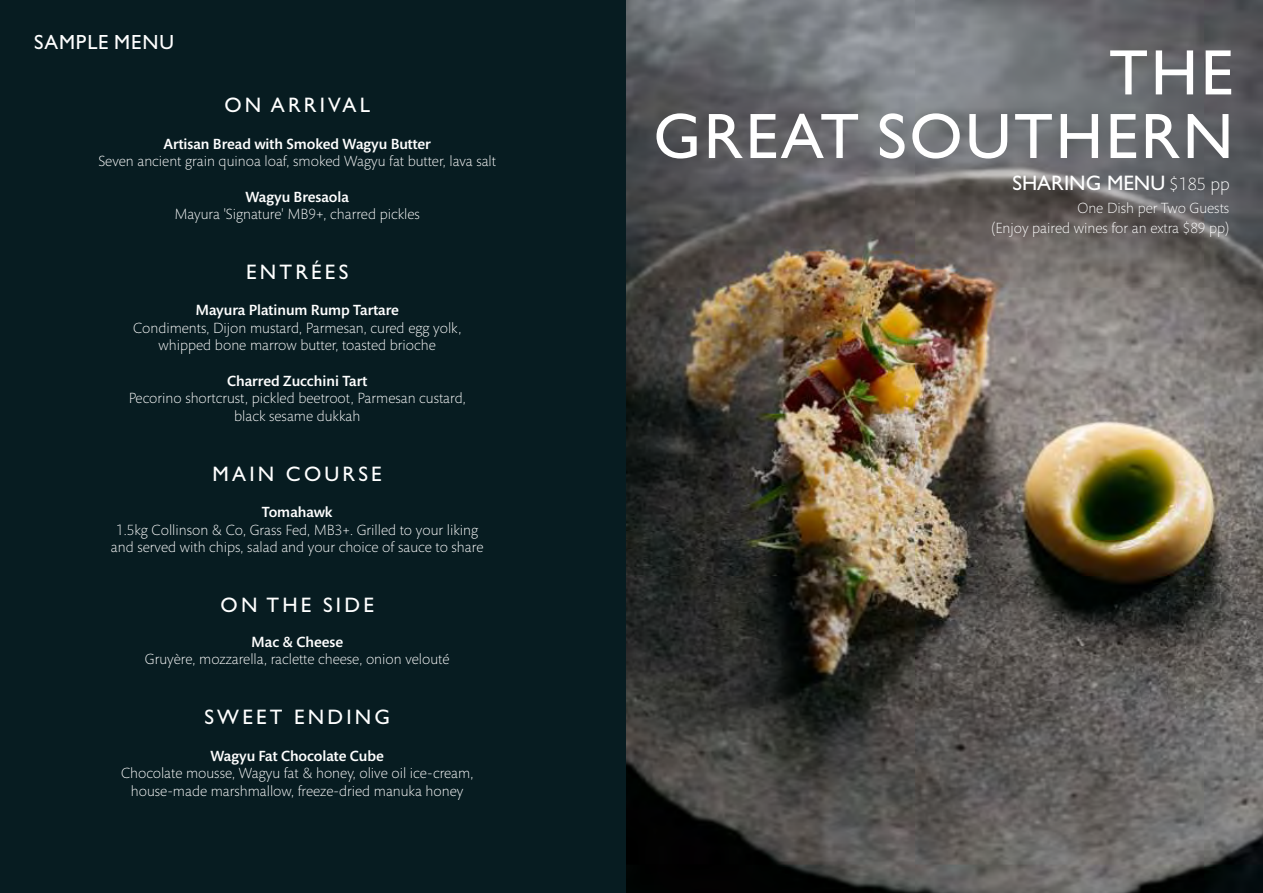
<style>
.page{position:relative;width:1263px;height:893px;background:#071c21}
.page>*{position:absolute;margin:0;border:0;box-sizing:border-box;transform-origin:0 0}
.t1{font:64.5px/63.6px "Gill Sans";letter-spacing:.045em;color:#fff;text-align:right}
.t2{font:21px "Gill Sans";letter-spacing:.155em;color:#fff}
.t3{font:21px "Gill Sans";color:#fff}
.t4{font:20.55px "Gill Sans";letter-spacing:.045em;color:#fff}
.t5{font:300 15px/17.7px "Mundo Sans Std";color:#fff;text-align:center}
.t6{font:500 15px "Mundo Sans Std";color:#fff}
.s1{font-family:"Mundo Sans Std";font-weight:300;font-size:18px}
</style>
<div class="page">
<img style="left:627px;top:0;width:636px;height:893px">
<h3 class="t4" style="left:34px;top:35px;width:141px">SAMPLE MENU</h3>
<h2 class="t2" style="left:224px;top:98px;width:147px">ON ARRIVAL</h2>
<p class="t6" style="left:163px;top:138px;width:269px">Artisan Bread with Smoked Wagyu Butter</p>
<p class="t5" style="left:98px;top:154px;width:399px">Seven ancient grain quinoa loaf, smoked Wagyu fat butter, lava salt</p>
<p class="t6" style="left:245px;top:191px;width:105px">Wagyu Bresaola</p>
<p class="t5" style="left:174px;top:207px;width:247px">Mayura 'Signature' MB9+, charred pickles</p>
<h2 class="t2" style="left:246px;top:264px;width:104px">ENTRÉES</h2>
<p class="t6" style="left:195px;top:304px;width:205px">Mayura Platinum Rump Tartare</p>
<p class="t5" style="left:133px;top:321px;width:330px">Condiments, Dijon mustard, Parmesan, cured egg yolk, whipped bone marrow butter, toasted brioche</p>
<p class="t6" style="left:227px;top:375px;width:142px">Charred Zucchini Tart</p>
<p class="t5" style="left:129px;top:391px;width:339px">Pecorino shortcrust, pickled beetroot, Parmesan custard, black sesame dukkah</p>
<h2 class="t2" style="left:213px;top:466px;width:171px">MAIN COURSE</h2>
<p class="t6" style="left:262px;top:506px;width:72px">Tomahawk</p>
<p class="t5" style="left:111px;top:523px;width:374px">1.5kg Collinson &amp; Co, Grass Fed, MB3+. Grilled to your liking and served with chips, salad and your choice of sauce to share</p>
<h2 class="t2" style="left:221px;top:598px;width:155px">ON THE SIDE</h2>
<p class="t6" style="left:251px;top:636px;width:93px">Mac &amp; Cheese</p>
<p class="t5" style="left:145px;top:652px;width:306px">Gruyère, mozzarella, raclette cheese, onion velouté</p>
<h2 class="t2" style="left:204px;top:710px;width:187px">SWEET ENDING</h2>
<p class="t6" style="left:210px;top:750px;width:175px">Wagyu Fat Chocolate Cube</p>
<p class="t5" style="left:121px;top:766px;width:354px">Chocolate mousse, Wagyu fat &amp; honey, olive oil ice-cream, house-made marshmallow, freeze-dried manuka honey</p>
<h1 class="t1" style="left:653px;top:48px;width:581px">THE<br>GREAT SOUTHERN</h1>
<h2 class="t3" style="left:1012px;top:176px;width:219px">SHARING MENU <span class="s1">$185 pp</span></h2>
<p class="t5" style="left:991px;top:199px;width:239px;line-height:20.4px;text-align:right">One Dish per Two Guests<br>(Enjoy paired wines for an extra $89 pp)</p>
</div>
